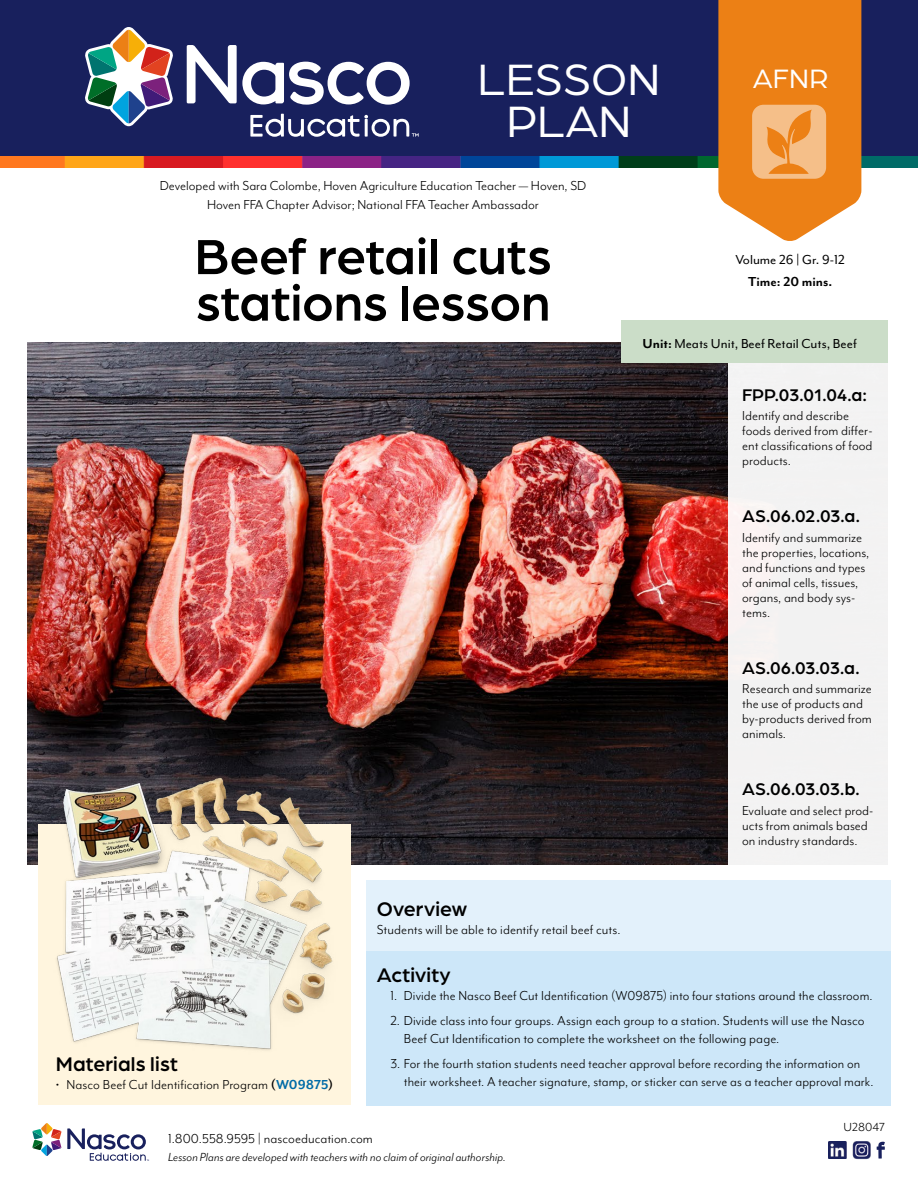
<style>
.page{position:relative;width:918px;height:1188px;background:#fff}
.page>*{position:absolute;margin:0;border:0;box-sizing:border-box;transform-origin:0 0}
.t1{font:500 52.5px/46.5px "Arboria";letter-spacing:-.005em;color:#000}
.t2{font:46.8px/42.8px "Arboria";color:#fff;text-align:center}
.t3{font:28.35px "Arboria";color:#fff}
.t4{font:500 21px "Arboria";letter-spacing:.005em;color:#000}
.t5{font:500 18px "Arboria";letter-spacing:-.005em;color:#000}
.t6{font:15px/15px "Mr Eaves Mod OT";color:#000}
.t7{font:15px "Mr Eaves Mod OT";color:#000}
.t8{font:700 15px "Mr Eaves Mod OT";color:#000}
.t9{font:italic 13.5px "Mr Eaves Mod OT";letter-spacing:.01em;color:#000}
.t10{font:13.5px "Mr Eaves Mod OT";color:#000}
.s1{font-weight:700}
.s2{font-weight:700;color:#006ba7}
</style>
<div class="page">
<img style="left:27px;top:342px;width:701px;height:522px">
<div style="left:728px;top:331px;width:169px;height:555px;background:linear-gradient(to right,#f4f2f2,#f5f5f5)"></div>
<div style="left:38px;top:824px;width:313px;height:281px;background:#fff5de"></div>
<div style="left:367px;top:880px;width:524px;height:71px;background:#e3f1fb"></div>
<div style="left:367px;top:951px;width:524px;height:155px;background:#cde7f9"></div>
<img style="left:49px;top:771px;width:296px;height:279px">
<img style="left:0;top:156px;width:918px;height:11px">
<div style="left:0;top:0;width:918px;height:156px;background:#18205d"></div>
<svg style="left:32px;top:1123px;width:29px;height:33px"></svg>
<svg style="left:67px;top:1128px;width:82px;height:33px"></svg>
<svg style="left:877px;top:1141px;width:8px;height:18px"></svg>
<img style="left:829px;top:1141px;width:17px;height:18px">
<img style="left:852px;top:1141px;width:19px;height:19px">
<div style="left:621px;top:321px;width:266px;height:42px;background:#cbddc8"></div>
<svg style="left:187px;top:45px;width:223px;height:60px"></svg>
<svg style="left:250px;top:114px;width:169px;height:23px"></svg>
<svg style="left:85px;top:27px;width:88px;height:99px"></svg>
<svg style="left:718px;top:0;width:143px;height:241px;background:#ee9136"></svg>
<h2 class="t2" style="left:477px;top:56px;width:184px">LESSON<br>PLAN</h2>
<p class="t6" style="left:160px;top:175px;width:428px;line-height:19.5px;text-align:center">Developed with Sara Colombe, Hoven Agriculture Education Teacher — Hoven, SD<br>Hoven FFA Chapter Advisor; National FFA Teacher Ambassador</p>
<h1 class="t1" style="left:195px;top:231px;width:359px">Beef retail cuts stations lesson</h1>
<h3 class="t3" style="left:753px;top:60px;width:77px">AFNR</h3>
<p class="t7" style="left:735px;top:252px;width:111px">Volume 26 | Gr. 9-12</p>
<p class="t8" style="left:748px;top:273px;width:85px">Time: 20 mins.</p>
<p class="t7" style="left:643px;top:336px;width:216px"><span class="s1">Unit:</span> Meats Unit, Beef Retail Cuts, Beef</p>
<p class="t5" style="left:742px;top:382px;width:126px">FPP.03.01.04.a:</p>
<p class="t6" style="left:742px;top:408px;width:132px">Identify and describe foods derived from differ&shy;ent classifications of food products.</p>
<p class="t5" style="left:742px;top:504px;width:119px">AS.06.02.03.a.</p>
<p class="t6" style="left:742px;top:530px;width:129px">Identify and summarize the properties, locations, and functions and types of animal cells, tissues, organs, and body sys&shy;tems.</p>
<p class="t5" style="left:742px;top:655px;width:119px">AS.06.03.03.a.</p>
<p class="t6" style="left:742px;top:681px;width:131px">Research and summarize the use of products and by-products derived from animals.</p>
<h3 class="t4" style="left:56px;top:1050px;width:124px">Materials list</h3>
<p class="t6" style="left:56px;top:1077px;width:279px">• Nasco Beef Cut Identification Program <span class="s1">(</span><span class="s2">W09875</span><span class="s1">)</span></p>
<p class="t5" style="left:742px;top:777px;width:119px">AS.06.03.03.b.</p>
<p class="t6" style="left:742px;top:803px;width:133px">Evaluate and select prod&shy;ucts from animals based on industry standards.</p>
<h3 class="t4" style="left:377px;top:895px;width:92px">Overview</h3>
<p class="t6" style="left:377px;top:922px;width:245px">Students will be able to identify retail beef cuts.</p>
<h3 class="t4" style="left:377px;top:961px;width:75px">Activity</h3>
<p class="t6" style="left:390px;top:989px;width:484px">1. Divide the Nasco Beef Cut Identification (W09875) into four stations around the classroom.</p>
<p class="t6" style="left:404px;top:1012px;width:462px;line-height:18px;text-indent:-14px">2. Divide class into four groups. Assign each group to a station. Students will use the Nasco<br>Beef Cut Identification to complete the worksheet on the following page.</p>
<p class="t6" style="left:404px;top:1055px;width:471px;line-height:18px;text-indent:-13px">3. For the fourth station students need teacher approval before recording the information on their worksheet. A teacher signature, stamp, or sticker can serve as a teacher approval mark.</p>
<p class="t10" style="left:844px;top:1119px;width:43px">U28047</p>
<p class="t6" style="left:168px;top:1132px;width:206px">1.800.558.9595 | nascoeducation.com</p>
<p class="t9" style="left:168px;top:1150px;width:340px">Lesson Plans are developed with teachers with no claim of original authorship.</p>
</div>
